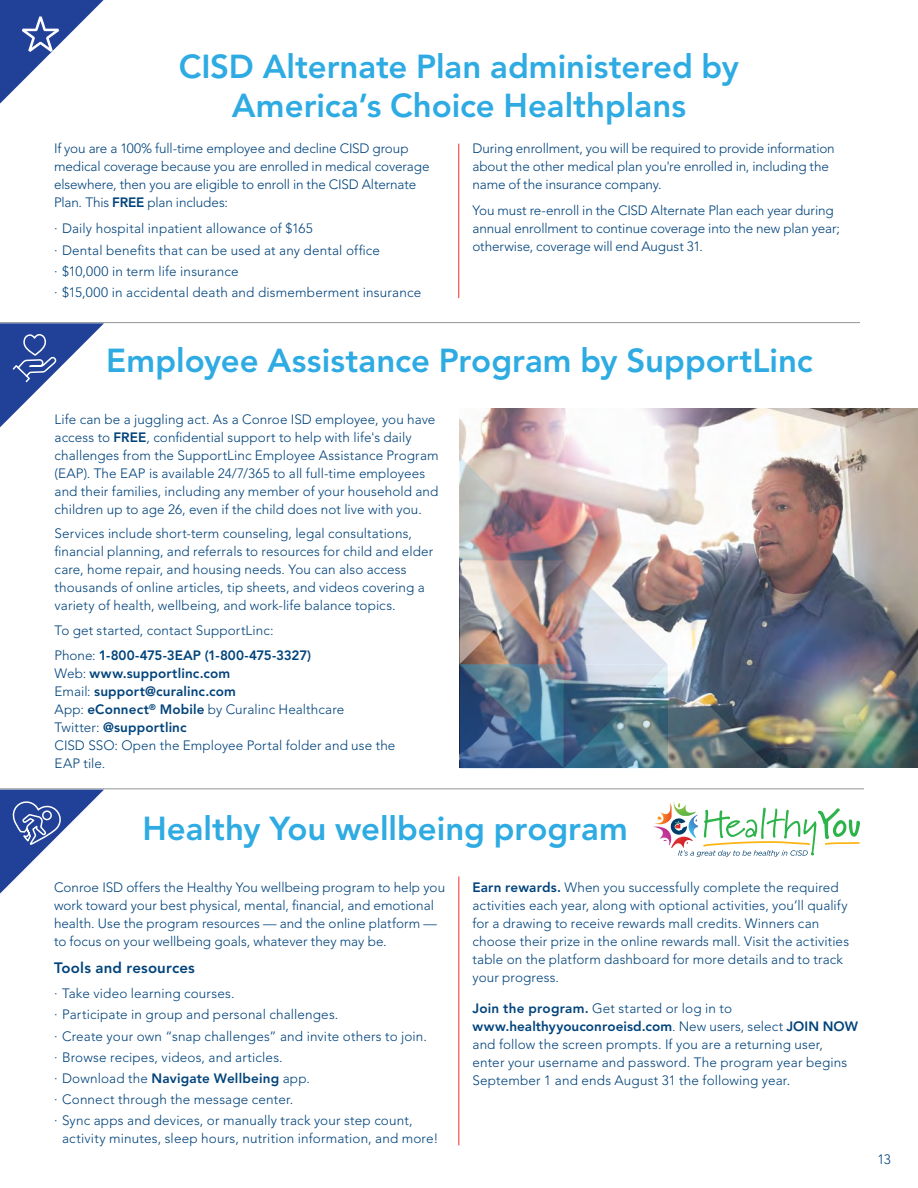
<style>
.page{position:relative;width:918px;height:1188px;background:#fff}
.page>*{position:absolute;margin:0;border:0;box-sizing:border-box;transform-origin:0 0}
.t1{font:800 33px/39px "Avenir LT Std";color:#2dabe2;text-align:center}
.t2{font:800 15px "Avenir LT Std";letter-spacing:.01em;color:#00437b}
.t3{font:300 13.5px/18px "Avenir LT Std";letter-spacing:.005em;color:#00437b}
.t4{font:800 13.5px "Avenir LT Std";letter-spacing:.01em;color:#00437b}
.t5{font:800 13.5px "Avenir LT Std";letter-spacing:-.015em;color:#00437b}
.s1{font-weight:800}
.s2{font-weight:300}
</style>
<div class="page">
<hr style="left:459px;top:876px;width:1px;height:269px;background:#ee3124">
<hr style="left:459px;top:144px;width:1px;height:154px;background:#ee3124">
<hr style="left:0;top:322px;width:860px;height:1px;background:#939598">
<hr style="left:0;top:788px;width:864px;height:1px;background:#939598">
<svg style="left:0;top:0;width:104px;height:104px"></svg>
<svg style="left:0;top:323px;width:104px;height:104px"></svg>
<img style="left:460px;top:408px;width:458px;height:359px">
<img style="left:460px;top:456px;width:312px;height:312px">
<svg style="left:0;top:790px;width:104px;height:104px"></svg>
<svg style="left:653px;top:802px;width:207px;height:55px"></svg>
<h2 class="t1" style="left:179px;top:47px;width:562px">CISD Alternate Plan administered by<br>America’s Choice Healthplans</h2>
<p class="t3" style="left:54px;top:139px;width:377px">If you are a 100% full-time employee and decline CISD group medical coverage because you are enrolled in medical coverage elsewhere, then you are eligible to enroll in the CISD Alternate Plan. This <span class="s1">FREE</span> plan includes:</p>
<p class="t3" style="left:54px;top:220px;width:260px">· Daily hospital inpatient allowance of $165</p>
<p class="t3" style="left:54px;top:241px;width:327px">· Dental benefits that can be used at any dental office</p>
<p class="t3" style="left:54px;top:262px;width:186px">· $10,000 in term life insurance</p>
<p class="t3" style="left:54px;top:284px;width:369px">· $15,000 in accidental death and dismemberment insurance</p>
<p class="t3" style="left:472px;top:139px;width:364px">During enrollment, you will be required to provide information about the other medical plan you're enrolled in, including the name of the insurance company.</p>
<p class="t3" style="left:472px;top:202px;width:369px">You must re-enroll in the CISD Alternate Plan each year during annual enrollment to continue coverage into the new plan year; otherwise, coverage will end August 31.</p>
<h2 class="t1" style="left:106px;top:341px;width:708px">Employee Assistance Program by SupportLinc</h2>
<p class="t3" style="left:55px;top:410px;width:386px">Life can be a juggling act. As a Conroe ISD employee, you have access to <span class="s1">FREE</span>, confidential support to help with life's daily challenges from the SupportLinc Employee Assistance Program (EAP). The EAP is available 24/7/365 to all full-time employees and their families, including any member of your household and children up to age 26, even if the child does not live with you.</p>
<p class="t3" style="left:55px;top:525px;width:380px">Services include short-term counseling, legal consultations, financial planning, and referrals to resources for child and elder care, home repair, and housing needs. You can also access thousands of online articles, tip sheets, and videos covering a variety of health, wellbeing, and work-life balance topics.</p>
<p class="t3" style="left:55px;top:622px;width:220px">To get started, contact SupportLinc:</p>
<p class="t5" style="left:55px;top:647px;width:258px"><span class="s2">Phone:</span> 1-800-475-3EAP (1-800-475-3327)</p>
<p class="t4" style="left:55px;top:665px;width:177px"><span class="s2">Web:</span> www.supportlinc.com</p>
<p class="t4" style="left:55px;top:683px;width:183px"><span class="s2">Email:</span> support@curalinc.com</p>
<p class="t3" style="left:55px;top:700px;width:291px">App: <span class="s1">eConnect</span><sup>®</sup> <span class="s1">Mobile</span> by Curalinc Healthcare</p>
<p class="t4" style="left:55px;top:719px;width:134px"><span class="s2">Twitter:</span> @supportlinc</p>
<p class="t3" style="left:55px;top:736px;width:342px">CISD SSO: Open the Employee Portal folder and use the<br>EAP tile.</p>
<h2 class="t1" style="left:142px;top:809px;width:487px">Healthy You wellbeing program</h2>
<p class="t3" style="left:54px;top:878px;width:393px">Conroe ISD offers the Healthy You wellbeing program to help you work toward your best physical, mental, financial, and emotional health. Use the program resources — and the online platform — to focus on your wellbeing goals, whatever they may be.</p>
<h3 class="t2" style="left:54px;top:959px;width:142px">Tools and resources</h3>
<p class="t3" style="left:54px;top:984px;width:182px">· Take video learning courses.</p>
<p class="t3" style="left:54px;top:1006px;width:286px">· Participate in group and personal challenges.</p>
<p class="t3" style="left:54px;top:1027px;width:375px">· Create your own “snap challenges” and invite others to join.</p>
<p class="t3" style="left:54px;top:1048px;width:230px">· Browse recipes, videos, and articles.</p>
<p class="t4" style="left:54px;top:1070px;width:258px"><span class="s2">· Download the</span> Navigate Wellbeing <span class="s2">app.</span></p>
<p class="t3" style="left:54px;top:1091px;width:241px">· Connect through the message center.</p>
<p class="t3" style="left:62px;top:1112px;width:378px;text-indent:-8px">· Sync apps and devices, or manually track your step count, activity minutes, sleep hours, nutrition information, and more!</p>
<p class="t3" style="left:472px;top:878px;width:378px"><span class="s1">Earn rewards.</span> When you successfully complete the required activities each year, along with optional activities, you’ll qualify for a drawing to receive rewards mall credits. Winners can choose their prize in the online rewards mall. Visit the activities table on the platform dashboard for more details and to track your progress.</p>
<p class="t3" style="left:472px;top:999px;width:387px"><span class="s1">Join the program.</span> Get started or log in to <span class="s1">www.healthyyouconroeisd.com</span>. New users, select <span class="s1">JOIN NOW </span>and follow the screen prompts. If you are a returning user, enter your username and password. The program year begins September 1 and ends August 31 the following year.</p>
<p class="t3" style="left:878px;top:1150px;width:15px">13</p>
</div>
